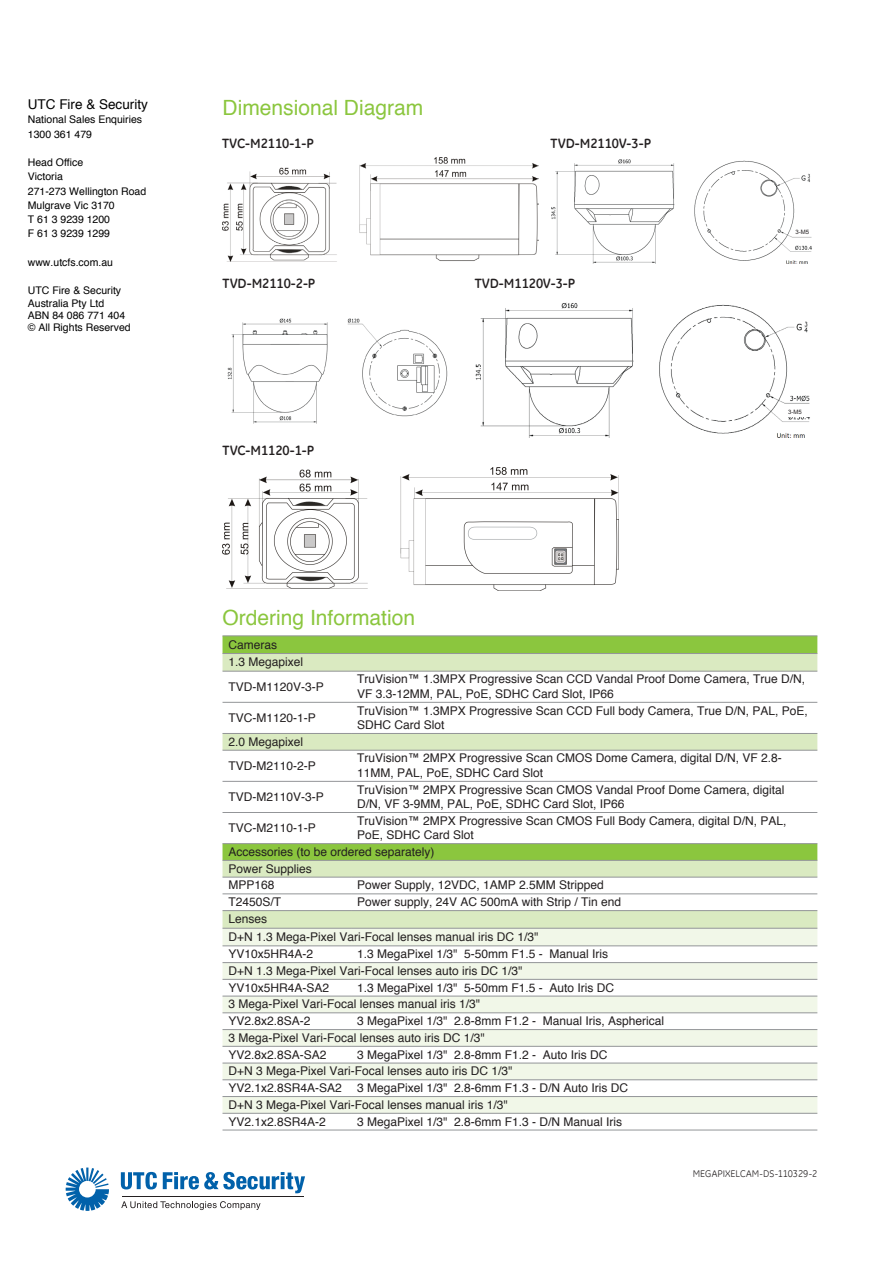
<style>
.page{position:relative;width:893px;height:1263px;background:#fff}
.page>*{position:absolute;margin:0;border:0;box-sizing:border-box;transform-origin:0 0}
.HEAD{font:21px "Helvetica";color:#8bc63e}
.Table_Body{font:700 13.5px "GE Inspira";color:#231f20}
.t1{font:13.5px "Helvetica";color:#000}
.Table_Body-2{font:12px/14.4px "Helvetica";color:#231f20}
.t2{font:10.5px/14.2px "Helvetica";color:#000}
.t3{font:9.75px "GE Inspira";letter-spacing:.01em;color:#231f20}
.t4{font:6px "Arial";color:#231f20}
</style>
<div class="page">
<div style="left:223px;top:636px;width:594px;height:17px;background:#8bc63e"></div>
<svg style="left:223px;top:654px;width:594px;height:274px"></svg>
<svg style="left:223px;top:929px;width:594px;height:184px;fill:#f1f7e8"></svg>
<hr style="left:223px;top:702px;width:128px;height:1px;background:#939598">
<hr style="left:351px;top:702px;width:466px;height:1px;background:#939598">
<hr style="left:223px;top:635px;width:128px;height:1px;background:#939598">
<hr style="left:223px;top:653px;width:128px;height:1px;background:#939598">
<hr style="left:223px;top:671px;width:128px;height:1px;background:#939598">
<hr style="left:223px;top:733px;width:128px;height:1px;background:#939598">
<hr style="left:223px;top:750px;width:128px;height:1px;background:#939598">
<hr style="left:223px;top:781px;width:128px;height:1px;background:#939598">
<hr style="left:223px;top:812px;width:128px;height:1px;background:#939598">
<hr style="left:223px;top:843px;width:128px;height:1px;background:#939598">
<hr style="left:223px;top:860px;width:128px;height:1px;background:#939598">
<hr style="left:223px;top:877px;width:128px;height:1px;background:#939598">
<hr style="left:223px;top:893px;width:128px;height:1px;background:#939598">
<hr style="left:223px;top:910px;width:128px;height:1px;background:#939598">
<hr style="left:223px;top:928px;width:128px;height:1px;background:#939598">
<hr style="left:223px;top:945px;width:128px;height:1px;background:#939598">
<hr style="left:223px;top:962px;width:128px;height:1px;background:#939598">
<hr style="left:223px;top:979px;width:128px;height:1px;background:#939598">
<hr style="left:223px;top:996px;width:128px;height:1px;background:#939598">
<hr style="left:223px;top:1012px;width:128px;height:1px;background:#939598">
<hr style="left:223px;top:1029px;width:128px;height:1px;background:#939598">
<hr style="left:223px;top:1046px;width:128px;height:1px;background:#939598">
<hr style="left:223px;top:1063px;width:128px;height:1px;background:#939598">
<hr style="left:223px;top:1079px;width:128px;height:1px;background:#939598">
<hr style="left:223px;top:1096px;width:128px;height:1px;background:#939598">
<hr style="left:223px;top:1113px;width:128px;height:1px;background:#939598">
<hr style="left:223px;top:1130px;width:128px;height:1px;background:#939598">
<hr style="left:351px;top:635px;width:466px;height:1px;background:#939598">
<hr style="left:351px;top:653px;width:466px;height:1px;background:#939598">
<hr style="left:351px;top:671px;width:466px;height:1px;background:#939598">
<hr style="left:351px;top:733px;width:466px;height:1px;background:#939598">
<hr style="left:351px;top:750px;width:466px;height:1px;background:#939598">
<hr style="left:351px;top:781px;width:466px;height:1px;background:#939598">
<hr style="left:351px;top:812px;width:466px;height:1px;background:#939598">
<hr style="left:351px;top:843px;width:466px;height:1px;background:#939598">
<hr style="left:351px;top:860px;width:466px;height:1px;background:#939598">
<hr style="left:351px;top:877px;width:466px;height:1px;background:#939598">
<hr style="left:351px;top:893px;width:466px;height:1px;background:#939598">
<hr style="left:351px;top:910px;width:466px;height:1px;background:#939598">
<hr style="left:351px;top:928px;width:466px;height:1px;background:#939598">
<hr style="left:351px;top:945px;width:466px;height:1px;background:#939598">
<hr style="left:351px;top:962px;width:466px;height:1px;background:#939598">
<hr style="left:351px;top:979px;width:466px;height:1px;background:#939598">
<hr style="left:351px;top:996px;width:466px;height:1px;background:#939598">
<hr style="left:351px;top:1012px;width:466px;height:1px;background:#939598">
<hr style="left:351px;top:1029px;width:466px;height:1px;background:#939598">
<hr style="left:351px;top:1046px;width:466px;height:1px;background:#939598">
<hr style="left:351px;top:1063px;width:466px;height:1px;background:#939598">
<hr style="left:351px;top:1079px;width:466px;height:1px;background:#939598">
<hr style="left:351px;top:1096px;width:466px;height:1px;background:#939598">
<hr style="left:351px;top:1113px;width:466px;height:1px;background:#939598">
<hr style="left:351px;top:1130px;width:466px;height:1px;background:#939598">
<img style="left:223px;top:157px;width:315px;height:104px">
<img style="left:551px;top:159px;width:261px;height:105px">
<img style="left:227px;top:318px;width:221px;height:106px">
<img style="left:223px;top:467px;width:396px;height:124px">
<img style="left:475px;top:302px;width:335px;height:135px">
<div style="left:788px;top:410px;width:21px;height:7px;background:#fff"></div>
<div style="left:795px;top:230px;width:22px;height:6px;background:#fff"></div>
<hr style="left:122px;top:1196px;width:182px;height:1px;background:#231f20">
<svg style="left:66px;top:1167px;width:43px;height:44px"></svg>
<svg style="left:121px;top:1201px;width:140px;height:9px"></svg>
<svg style="left:121px;top:1172px;width:36px;height:17px"></svg>
<svg style="left:163px;top:1172px;width:142px;height:21px"></svg>
<p class="t1" style="left:28px;top:96px;width:122px">UTC Fire &amp; Security</p>
<p class="t2" style="left:28px;top:112px;width:116px">National Sales Enquiries<br>1300 361 479</p>
<p class="t2" style="left:28px;top:155px;width:120px">Head Office<br>Victoria<br>271-273 Wellington Road</p>
<p class="t2" style="left:28px;top:198px;width:88px">Mulgrave Vic 3170</p>
<p class="t2" style="left:28px;top:212px;width:84px">T 61 3 9239 1200<br>F 61 3 9239 1299</p>
<p class="t2" style="left:28px;top:255px;width:87px">www.utcfs.com.au</p>
<p class="t2" style="left:28px;top:283px;width:95px;line-height:13.5px">UTC Fire &amp; Security<br>Australia Pty Ltd</p>
<p class="t2" style="left:28px;top:308px;width:99px">ABN 84 086 771 404</p>
<p class="t2" style="left:28px;top:320px;width:104px">© All Rights Reserved</p>
<p class="HEAD" style="left:223px;top:94px;width:202px">Dimensional Diagram</p>
<p class="Table_Body" style="left:222px;top:135px;width:93px">TVC-M2110-1-P</p>
<p class="Table_Body" style="left:551px;top:135px;width:102px">TVD-M2110V-3-P</p>
<p class="Table_Body" style="left:223px;top:274px;width:94px">TVD-M2110-2-P</p>
<p class="Table_Body" style="left:223px;top:441px;width:93px">TVC-M1120-1-P</p>
<p class="Table_Body" style="left:475px;top:274px;width:102px">TVD-M1120V-3-P</p>
<p class="t4" style="left:795px;top:228px;width:15px">3-M5</p>
<p class="t4" style="left:788px;top:408px;width:15px">3-M5</p>
<p class="HEAD" style="left:223px;top:604px;width:194px">Ordering Information</p>
<p class="Table_Body-2" style="left:229px;top:637px;width:50px">Cameras</p>
<p class="Table_Body-2" style="left:229px;top:654px;width:76px">1.3 Megapixel</p>
<p class="Table_Body-2" style="left:229px;top:679px;width:97px">TVD-M1120V-3-P</p>
<p class="Table_Body-2" style="left:357px;top:672px;width:450px">TruVision™ 1.3MPX Progressive Scan CCD Vandal Proof Dome Camera, True D/N,<br>VF 3.3-12MM, PAL, PoE, SDHC Card Slot, IP66</p>
<p class="Table_Body-2" style="left:229px;top:710px;width:89px">TVC-M1120-1-P</p>
<p class="Table_Body-2" style="left:357px;top:703px;width:452px">TruVision™ 1.3MPX Progressive Scan CCD Full body Camera, True D/N, PAL, PoE,<br>SDHC Card Slot</p>
<p class="Table_Body-2" style="left:229px;top:734px;width:76px">2.0 Megapixel</p>
<p class="Table_Body-2" style="left:229px;top:758px;width:89px">TVD-M2110-2-P</p>
<p class="Table_Body-2" style="left:357px;top:751px;width:426px">TruVision™ 2MPX Progressive Scan CMOS Dome Camera, digital D/N, VF 2.8-<br>11MM, PAL, PoE, SDHC Card Slot</p>
<p class="Table_Body-2" style="left:229px;top:789px;width:97px">TVD-M2110V-3-P</p>
<p class="Table_Body-2" style="left:357px;top:782px;width:429px">TruVision™ 2MPX Progressive Scan CMOS Vandal Proof Dome Camera, digital<br>D/N, VF 3-9MM, PAL, PoE, SDHC Card Slot, IP66</p>
<p class="Table_Body-2" style="left:229px;top:820px;width:89px">TVC-M2110-1-P</p>
<p class="Table_Body-2" style="left:357px;top:813px;width:431px">TruVision™ 2MPX Progressive Scan CMOS Full Body Camera, digital D/N, PAL,<br>PoE, SDHC Card Slot</p>
<p class="Table_Body-2" style="left:229px;top:844px;width:208px">Accessories (to be ordered separately)</p>
<p class="Table_Body-2" style="left:229px;top:861px;width:85px">Power Supplies</p>
<p class="Table_Body-2" style="left:229px;top:878px;width:48px">MPP168</p>
<p class="Table_Body-2" style="left:357px;top:878px;width:248px">Power Supply, 12VDC, 1AMP 2.5MM Stripped</p>
<p class="Table_Body-2" style="left:229px;top:894px;width:54px">T2450S/T</p>
<p class="Table_Body-2" style="left:357px;top:894px;width:266px">Power supply, 24V AC 500mA with Strip / Tin end</p>
<p class="Table_Body-2" style="left:229px;top:911px;width:40px">Lenses</p>
<p class="Table_Body-2" style="left:229px;top:929px;width:312px">D+N 1.3 Mega-Pixel Vari-Focal lenses manual iris DC 1/3"</p>
<p class="Table_Body-2" style="left:229px;top:946px;width:86px">YV10x5HR4A-2</p>
<p class="Table_Body-2" style="left:357px;top:946px;width:253px">1.3 MegaPixel 1/3" 5-50mm F1.5 - Manual Iris</p>
<p class="Table_Body-2" style="left:229px;top:963px;width:296px">D+N 1.3 Mega-Pixel Vari-Focal lenses auto iris DC 1/3"</p>
<p class="Table_Body-2" style="left:229px;top:980px;width:102px">YV10x5HR4A-SA2</p>
<p class="Table_Body-2" style="left:357px;top:980px;width:259px">1.3 MegaPixel 1/3" 5-50mm F1.5 - Auto Iris DC</p>
<p class="Table_Body-2" style="left:229px;top:997px;width:253px">3 Mega-Pixel Vari-Focal lenses manual iris 1/3"</p>
<p class="Table_Body-2" style="left:229px;top:1013px;width:84px">YV2.8x2.8SA-2</p>
<p class="Table_Body-2" style="left:357px;top:1013px;width:309px">3 MegaPixel 1/3" 2.8-8mm F1.2 - Manual Iris, Aspherical</p>
<p class="Table_Body-2" style="left:229px;top:1030px;width:258px">3 Mega-Pixel Vari-Focal lenses auto iris DC 1/3"</p>
<p class="Table_Body-2" style="left:229px;top:1047px;width:100px">YV2.8x2.8SA-SA2</p>
<p class="Table_Body-2" style="left:357px;top:1047px;width:252px">3 MegaPixel 1/3" 2.8-8mm F1.2 - Auto Iris DC</p>
<p class="Table_Body-2" style="left:229px;top:1063px;width:286px">D+N 3 Mega-Pixel Vari-Focal lenses auto iris DC 1/3"</p>
<p class="Table_Body-2" style="left:229px;top:1080px;width:115px">YV2.1x2.8SR4A-SA2</p>
<p class="Table_Body-2" style="left:357px;top:1080px;width:273px">3 MegaPixel 1/3" 2.8-6mm F1.3 - D/N Auto Iris DC</p>
<p class="Table_Body-2" style="left:229px;top:1097px;width:281px">D+N 3 Mega-Pixel Vari-Focal lenses manual iris 1/3"</p>
<p class="Table_Body-2" style="left:229px;top:1114px;width:99px">YV2.1x2.8SR4A-2</p>
<p class="Table_Body-2" style="left:357px;top:1114px;width:267px">3 MegaPixel 1/3" 2.8-6mm F1.3 - D/N Manual Iris</p>
<p class="t3" style="left:693px;top:1167px;width:126px">MEGAPIXELCAM-DS-110329-2</p>
</div>
